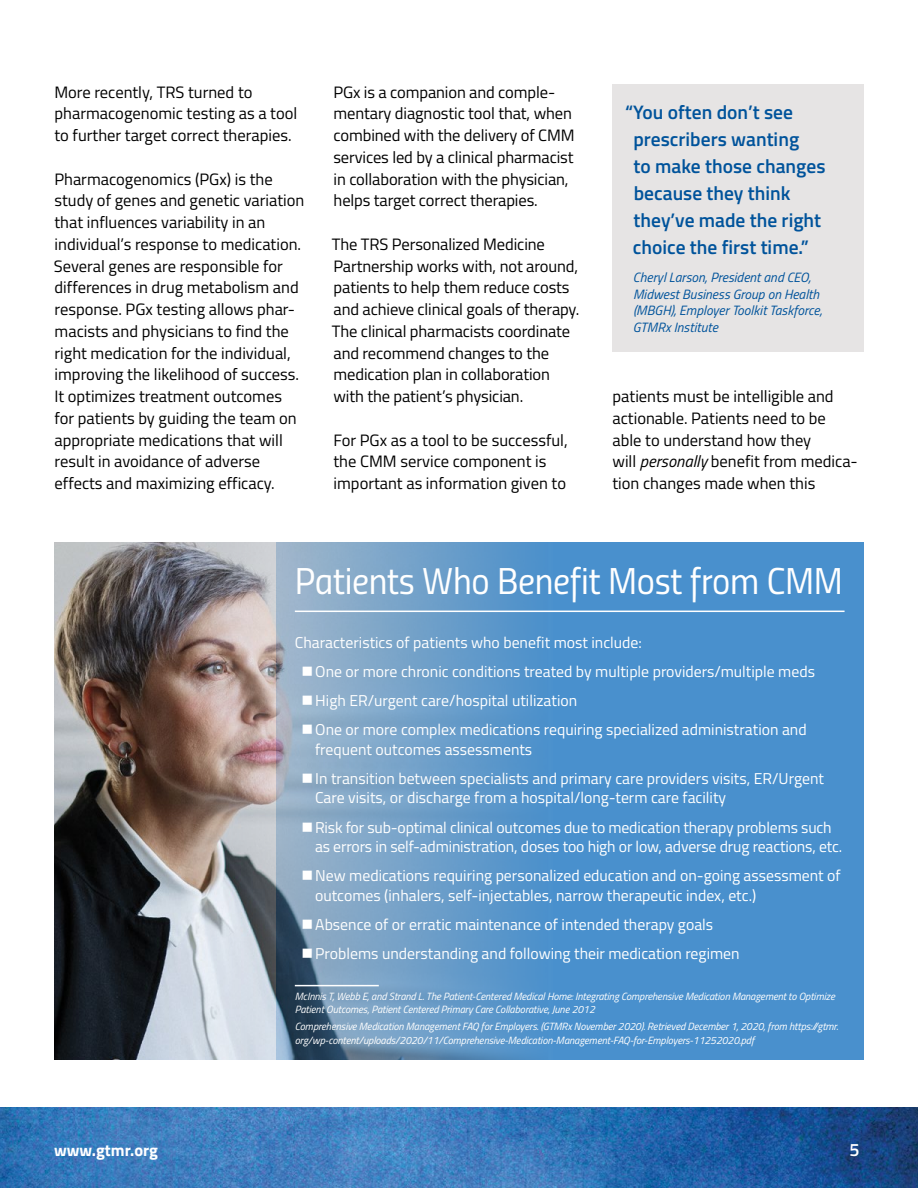
<style>
.page{position:relative;width:918px;height:1188px;background:#fff}
.page>*{position:absolute;margin:0;border:0;box-sizing:border-box;transform-origin:0 0}
.sidebar_head{font:37.5px "Titillium Regular Upright";letter-spacing:-.01em;color:#fff}
.pullquotes{font:600 19.5px/27px "Titillium";color:#00539b}
.t1{font:600 18px "Titillium";color:#fff}
.body{font:16.5px/21.8px "Titillium";color:#000}
.t2{font:700 16.5px "Titillium";color:#fff}
.sidebar_body{font:15.75px/19.5px "Titillium";color:#fff}
.PQ-source{font:italic 13.5px/16.5px "Titillium";color:#00539b}
.body-2{font:italic 10.5px/13.5px "Titillium";letter-spacing:-.01em;color:#fff}
.s1{font-style:italic}
</style>
<div class="page">
<img style="left:0;top:1107px;width:918px;height:81px">
<div style="left:612px;top:84px;width:252px;height:268px;background:#e6e4e4"></div>
<div style="left:276px;top:542px;width:588px;height:518px;background:#4990cd"></div>
<img style="left:54px;top:542px;width:499px;height:518px">
<hr style="left:295px;top:611px;width:550px;height:1px;background:#fff">
<hr style="left:295px;top:985px;width:84px;height:1px;background:#fff">
<svg style="left:303px;top:666px;width:9px;height:10px"></svg>
<svg style="left:303px;top:696px;width:9px;height:9px"></svg>
<svg style="left:303px;top:725px;width:9px;height:9px"></svg>
<svg style="left:303px;top:774px;width:9px;height:9px"></svg>
<svg style="left:303px;top:822px;width:9px;height:10px"></svg>
<svg style="left:303px;top:871px;width:9px;height:9px"></svg>
<svg style="left:303px;top:920px;width:9px;height:9px"></svg>
<svg style="left:303px;top:949px;width:9px;height:9px"></svg>
<p class="body" style="left:54px;top:80px;width:244px">More recently, TRS turned to pharmacogenomic testing as a tool to further target correct therapies.</p>
<p class="body" style="left:54px;top:167px;width:252px">Pharmacogenomics (PGx) is the study of genes and genetic variation that influences variability in an individual’s response to medication.<br>Several genes are responsible for differences in drug metabolism and response. PGx testing allows phar&shy;macists and physicians to find the right medication for the individual, improving the likelihood of success.<br>It optimizes treatment outcomes for patients by guiding the team on appropriate medications that will result in avoidance of adverse effects and maximizing efficacy.</p>
<p class="body" style="left:333px;top:80px;width:243px">PGx is a companion and comple&shy;mentary diagnostic tool that, when combined with the delivery of CMM services led by a clinical pharmacist in collaboration with the physician, helps target correct therapies.</p>
<p class="body" style="left:332px;top:232px;width:249px">The TRS Personalized Medicine Partnership works with, not around, patients to help them reduce costs and achieve clinical goals of therapy.<br>The clinical pharmacists coordinate and recommend changes to the medication plan in collaboration with the patient’s physician.</p>
<p class="body" style="left:333px;top:428px;width:236px">For PGx as a tool to be successful, the CMM service component is important as information given to</p>
<p class="pullquotes" style="left:633px;top:98px;width:194px;text-indent:-8px">“You often don’t see prescribers wanting<br>to make those changes because they think they’ve made the right choice the first time.”</p>
<p class="PQ-source" style="left:633px;top:269px;width:191px">Cheryl Larson, President and CEO,<br>Midwest Business Group on Health (MBGH), Employer Toolkit Taskforce,<br>GTMRx Institute</p>
<p class="body" style="left:612px;top:385px;width:247px">patients must be intelligible and actionable. Patients need to be able to understand how they<br>will <span class="s1">personally</span> benefit from medica&shy;tion changes made when this</p>
<p class="sidebar_head" style="left:295px;top:554px;width:550px">Patients Who Benefit Most from CMM</p>
<p class="sidebar_body" style="left:295px;top:632px;width:349px">Characteristics of patients who benefit most include:</p>
<p class="sidebar_body" style="left:315px;top:661px;width:501px">One or more chronic conditions treated by multiple providers/multiple meds</p>
<p class="sidebar_body" style="left:315px;top:690px;width:263px">High ER/urgent care/hospital utilization</p>
<p class="sidebar_body" style="left:315px;top:719px;width:493px">One or more complex medications requiring specialized administration and frequent outcomes assessments</p>
<p class="sidebar_body" style="left:315px;top:768px;width:511px">In transition between specialists and primary care providers visits, ER/Urgent<br>Care visits, or discharge from a hospital/long-term care facility</p>
<p class="sidebar_body" style="left:315px;top:817px;width:529px">Risk for sub-optimal clinical outcomes due to medication therapy problems such as errors in self-administration, doses too high or low, adverse drug reactions, etc.</p>
<p class="sidebar_body" style="left:315px;top:865px;width:527px">New medications requiring personalized education and on-going assessment of outcomes (inhalers, self-injectables, narrow therapeutic index, etc.)</p>
<p class="sidebar_body" style="left:315px;top:914px;width:399px">Absence of or erratic maintenance of intended therapy goals</p>
<p class="sidebar_body" style="left:315px;top:943px;width:426px">Problems understanding and following their medication regimen</p>
<p class="body-2" style="left:295px;top:989px;width:542px">McInnis T, Webb E, and Strand L. The Patient-Centered Medical Home: Integrating Comprehensive Medication Management to Optimize<br>Patient Outcomes, Patient Centered Primary Care Collaborative, June 2012</p>
<p class="body-2" style="left:295px;top:1019px;width:545px">Comprehensive Medication Management FAQ for Employers. (GTMRx November 2020). Retrieved December 1, 2020, from https://gtmr. org/wp-content/uploads/2020/11/Comprehensive-Medication-Management-FAQ-for-Employers-11252020.pdf</p>
<p class="t2" style="left:54px;top:1138px;width:106px">www.gtmr.org</p>
<p class="t1" style="left:849px;top:1136px;width:12px">5</p>
</div>
